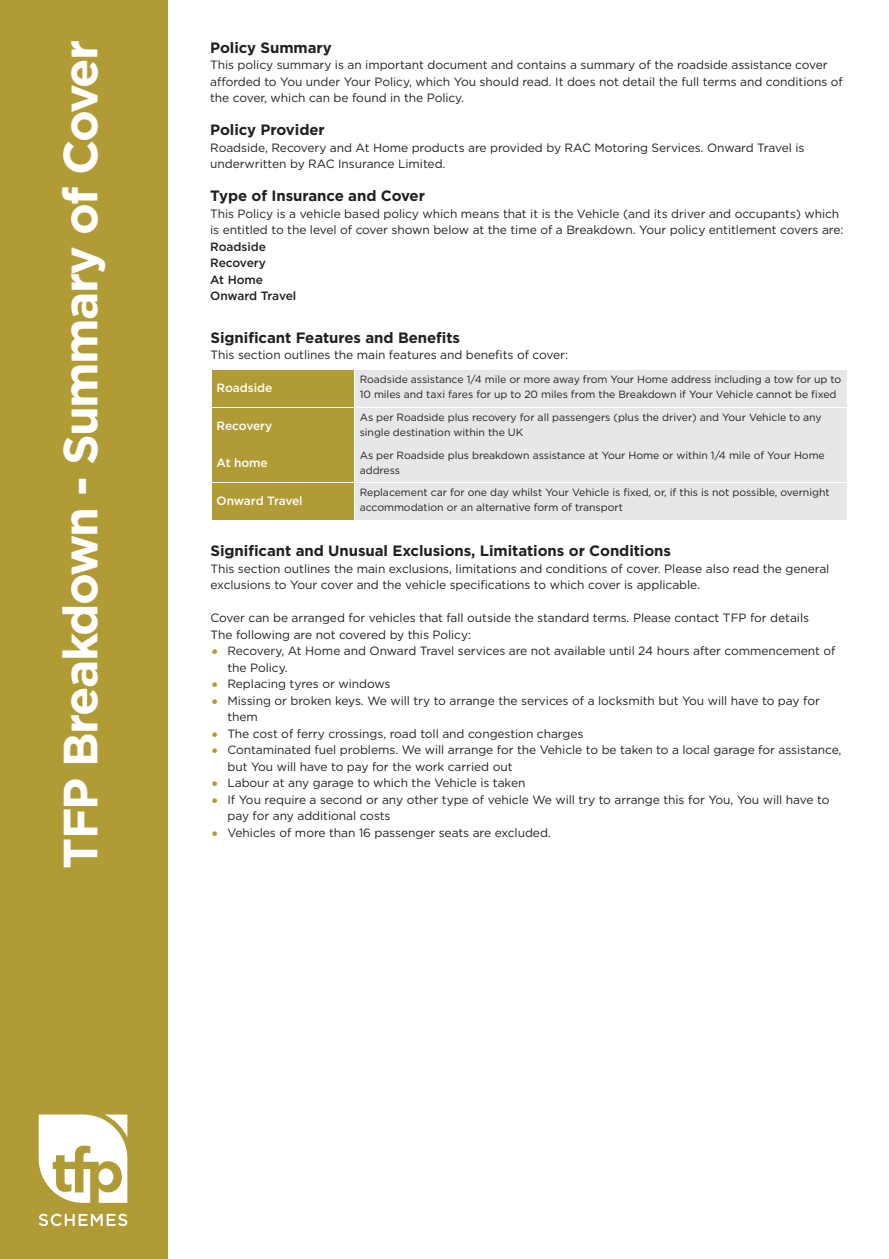
<style>
.page{position:relative;width:889px;height:1259px;background:#fff}
.page>*{position:absolute;margin:0;border:0;box-sizing:border-box;transform-origin:0 0}
.t1{font:700 48px "Gotham";letter-spacing:-.035em;color:#fff}
.t2{font:700 15px "Gotham";letter-spacing:-.005em;color:#231f20}
.t3{font:12px/16.5px "Gotham";letter-spacing:-.005em;color:#231f20}
.t4{font:500 12px/16.5px "Gotham";letter-spacing:-.005em;color:#231f20}
.t5{font:500 12px "Gotham";letter-spacing:-.005em;color:#fff}
.t6{font:500 12px "Gotham";letter-spacing:-.025em;color:#fff}
.t7{font:10.5px/15px "Gotham";letter-spacing:-.005em;color:#231f20}
.s1{font-size:18px;color:#b19b35}
</style>
<div class="page">
<div style="left:0;top:0;width:168px;height:1259px;background:#b19b35"></div>
<svg style="left:39px;top:1214px;width:88px;height:12px"></svg>
<svg style="left:39px;top:1114px;width:88px;height:89px"></svg>
<div style="left:212px;top:370px;width:142px;height:36px;background:#b19b35"></div>
<div style="left:355px;top:370px;width:492px;height:36px;background:#e6e7e9"></div>
<div style="left:212px;top:408px;width:142px;height:36px;background:#b19b35"></div>
<div style="left:355px;top:408px;width:492px;height:36px;background:#e6e7e9"></div>
<div style="left:212px;top:446px;width:142px;height:36px;background:#b19b35"></div>
<div style="left:355px;top:446px;width:492px;height:36px;background:#e6e7e9"></div>
<div style="left:212px;top:483px;width:142px;height:36px;background:#b19b35"></div>
<div style="left:355px;top:483px;width:492px;height:36px;background:#e6e7e9"></div>
<h1 class="t1" style="left:64px;top:869px;width:831px;rotate:-90deg">TFP Breakdown - Summary of Cover</h1>
<p class="t2" style="left:210px;top:42px;width:123px">Policy Summary</p>
<p class="t3" style="left:210px;top:58px;width:634px">This policy summary is an important document and contains a summary of the roadside assistance cover afforded to You under Your Policy, which You should read. It does not detail the full terms and conditions of the cover, which can be found in the Policy.</p>
<p class="t2" style="left:210px;top:125px;width:116px">Policy Provider</p>
<p class="t3" style="left:210px;top:140px;width:596px">Roadside, Recovery and At Home products are provided by RAC Motoring Services. Onward Travel is underwritten by RAC Insurance Limited.</p>
<p class="t2" style="left:210px;top:191px;width:216px">Type of Insurance and Cover</p>
<p class="t3" style="left:210px;top:206px;width:635px">This Policy is a vehicle based policy which means that it is the Vehicle (and its driver and occupants) which is entitled to the level of cover shown below at the time of a Breakdown. Your policy entitlement covers are:</p>
<p class="t4" style="left:210px;top:239px;width:88px">Roadside<br>Recovery<br>At Home<br>Onward Travel</p>
<p class="t2" style="left:211px;top:332px;width:251px">Significant Features and Benefits</p>
<p class="t3" style="left:211px;top:348px;width:359px">This section outlines the main features and benefits of cover:</p>
<p class="t5" style="left:217px;top:384px;width:57px">Roadside</p>
<p class="t7" style="left:360px;top:373px;width:483px">Roadside assistance 1/4 mile or more away from Your Home address including a tow for up to<br>10 miles and taxi fares for up to 20 miles from the Breakdown if Your Vehicle cannot be fixed</p>
<p class="t5" style="left:217px;top:421px;width:57px">Recovery</p>
<p class="t7" style="left:360px;top:411px;width:463px">As per Roadside plus recovery for all passengers (plus the driver) and Your Vehicle to any single destination within the UK</p>
<p class="t5" style="left:217px;top:459px;width:53px">At home</p>
<p class="t7" style="left:360px;top:448px;width:467px">As per Roadside plus breakdown assistance at Your Home or within 1/4 mile of Your Home address</p>
<p class="t6" style="left:217px;top:497px;width:88px">Onward Travel</p>
<p class="t7" style="left:360px;top:486px;width:471px">Replacement car for one day whilst Your Vehicle is fixed, or, if this is not possible, overnight accommodation or an alternative form of transport</p>
<p class="t2" style="left:211px;top:546px;width:462px">Significant and Unusual Exclusions, Limitations or Conditions</p>
<p class="t3" style="left:211px;top:561px;width:620px">This section outlines the main exclusions, limitations and conditions of cover. Please also read the general exclusions to Your cover and the vehicle specifications to which cover is applicable.</p>
<p class="t3" style="left:211px;top:611px;width:600px">Cover can be arranged for vehicles that fall outside the standard terms. Please contact TFP for details<br>The following are not covered by this Policy:</p>
<p class="t3" style="left:227px;top:644px;width:610px;text-indent:-17px"><span class="s1">•</span> Recovery, At Home and Onward Travel services are not available until 24 hours after commencement of the Policy.</p>
<p class="t3" style="left:211px;top:677px;width:181px"><span class="s1">•</span> Replacing tyres or windows</p>
<p class="t3" style="left:227px;top:693px;width:594px;text-indent:-17px"><span class="s1">•</span> Missing or broken keys. We will try to arrange the services of a locksmith but You will have to pay for them</p>
<p class="t3" style="left:211px;top:726px;width:374px"><span class="s1">•</span> The cost of ferry crossings, road toll and congestion charges</p>
<p class="t3" style="left:227px;top:743px;width:616px;text-indent:-17px"><span class="s1">•</span> Contaminated fuel problems. We will arrange for the Vehicle to be taken to a local garage for assistance, but You will have to pay for the work carried out</p>
<p class="t3" style="left:211px;top:776px;width:316px"><span class="s1">•</span> Labour at any garage to which the Vehicle is taken</p>
<p class="t3" style="left:227px;top:792px;width:603px;text-indent:-17px"><span class="s1">•</span> If You require a second or any other type of vehicle We will try to arrange this for You, You will have to pay for any additional costs</p>
<p class="t3" style="left:211px;top:825px;width:342px"><span class="s1">•</span> Vehicles of more than 16 passenger seats are excluded.</p>
</div>
